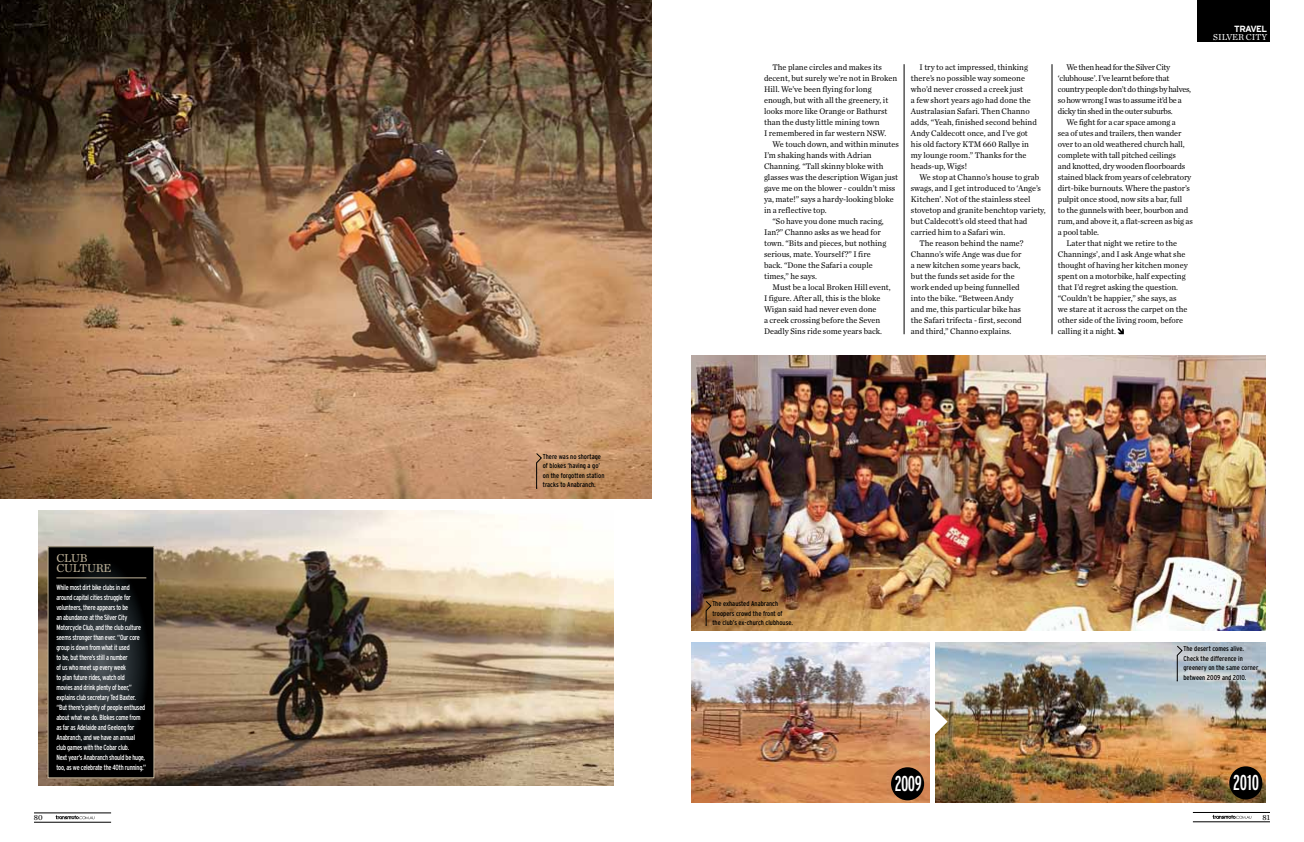
<style>
.page{position:relative;width:1304px;height:842px;background:#fff}
.page>*{position:absolute;margin:0;border:0;box-sizing:border-box;transform-origin:0 0}
.t1{font:extra-condensed 21.5px "Interstate";letter-spacing:-.015em;color:#fff;scale:.95 1}
.t2{font:12px/10px "Chronicle Text G1";letter-spacing:-.01em;color:#c2b59b}
.t3{font:9px "Chronicle Text G1";color:#fff}
.t4{font:700 9px "Interstate";letter-spacing:-.06em;color:#fff}
.t5{font:8.5px/11px "Chronicle Text G1";color:#000}
.t6{font:8.5px "Chronicle Text G1";letter-spacing:-.03em;color:#000}
.t7{font:8px "Chronicle Text G1";color:#000}
.t8{font:condensed 7.5px/10px "Interstate";letter-spacing:-.03em;color:#fff;scale:.9 1}
.t9{font:condensed 7px/9.5px "Interstate";color:#000}
</style>
<div class="page">
<img style="left:0;top:0;width:652px;height:499px">
<svg style="left:1118px;top:328px;width:6px;height:6px"></svg>
<img style="left:692px;top:356px;width:574px;height:275px">
<img style="left:39px;top:510px;width:574px;height:275px">
<img style="left:935px;top:642px;width:331px;height:160px">
<img style="left:692px;top:642px;width:238px;height:160px">
<hr style="left:904px;top:64px;width:1px;height:270px;background:#000">
<hr style="left:1052px;top:64px;width:1px;height:270px;background:#000">
<svg style="left:1177px;top:646px;width:5px;height:36px"></svg>
<svg style="left:706px;top:601px;width:5px;height:25px"></svg>
<svg style="left:50px;top:548px;width:102px;height:228px;background:#14171a"></svg>
<hr style="left:56px;top:578px;width:90px;height:1px;background:#c2b59b">
<svg style="left:935px;top:708px;width:13px;height:27px"></svg>
<div style="left:1229px;top:766px;width:33px;height:33px;background:#000;border-radius:50%"></div>
<div style="left:891px;top:767px;width:33px;height:33px;background:#000;border-radius:50%"></div>
<svg style="left:536px;top:453px;width:6px;height:36px"></svg>
<div style="left:1197px;top:0;width:73px;height:42px;background:#000"></div>
<svg style="left:1212px;top:815px;width:39px;height:4px"></svg>
<hr style="left:1193px;top:812px;width:77px;height:1px;background:#000">
<hr style="left:1193px;top:821px;width:77px;height:1px;background:#000">
<svg style="left:55px;top:815px;width:39px;height:4px"></svg>
<hr style="left:34px;top:813px;width:77px;height:1px;background:#000">
<hr style="left:34px;top:822px;width:77px;height:1px;background:#000">
<h2 class="t2" style="left:56px;top:552px;width:48px">club culture</h2>
<p class="t8" style="left:56px;top:582px;width:101px">While most dirt bike clubs in and around capital cities struggle for volunteers, there appears to be<br>an abundance at the Silver City Motorcycle Club, and the club culture seems stronger than ever. “Our core group is down from what it used<br>to be, but there’s still a number<br>of us who meet up every week<br>to plan future rides, watch old<br>movies and drink plenty of beer,” explains club secretary Ted Baxter. “But there’s plenty of people enthused about what we do. Blokes come from as far as Adelaide and Geelong for Anabranch, and we have an annual club games with the Cobar club.<br>Next year’s Anabranch should be huge, too, as we celebrate the 40th running.”</p>
<p class="t9" style="left:543px;top:451px;width:63px">There was no shortage of blokes ‘having a go’ on the forgotten station tracks to Anabranch.</p>
<p class="t5" style="left:764px;top:61px;width:135px;text-indent:9px">The plane circles and makes its decent, but surely we’re not in Broken Hill. We’ve been flying for long enough, but with all the greenery, it looks more like Orange or Bathurst than the dusty little mining town<br>I remembered in far western NSW.</p>
<p class="t5" style="left:773px;top:138px;width:128px">We touch down, and within minutes</p>
<p class="t5" style="left:764px;top:149px;width:109px">I’m shaking hands with Adrian</p>
<p class="t5" style="left:764px;top:160px;width:121px">Channing. “Tall skinny bloke with</p>
<p class="t5" style="left:764px;top:171px;width:136px">glasses was the description Wigan just</p>
<p class="t5" style="left:764px;top:182px;width:133px">gave me on the blower - couldn’t miss</p>
<p class="t5" style="left:764px;top:193px;width:131px">ya, mate!” says a hardy-looking bloke</p>
<p class="t5" style="left:764px;top:204px;width:64px">in a reflective top.</p>
<p class="t5" style="left:773px;top:215px;width:113px">“So have you done much racing,</p>
<p class="t5" style="left:764px;top:226px;width:118px">Ian?” Channo asks as we head for</p>
<p class="t5" style="left:764px;top:237px;width:124px">town. “Bits and pieces, but nothing</p>
<p class="t5" style="left:764px;top:248px;width:108px">serious, mate. Yourself?” I fire</p>
<p class="t5" style="left:764px;top:259px;width:110px">back. “Done the Safari a couple</p>
<p class="t5" style="left:764px;top:270px;width:55px">times,” he says.</p>
<p class="t5" style="left:773px;top:281px;width:120px">Must be a local Broken Hill event,</p>
<p class="t5" style="left:764px;top:292px;width:118px">I figure. After all, this is the bloke</p>
<p class="t5" style="left:764px;top:303px;width:114px">Wigan said had never even done</p>
<p class="t5" style="left:764px;top:314px;width:118px">a creek crossing before the Seven</p>
<p class="t5" style="left:764px;top:325px;width:120px">Deadly Sins ride some years back.</p>
<p class="t5" style="left:911px;top:61px;width:127px;text-indent:9px">I try to act impressed, thinking there’s no possible way someone who’d never crossed a creek just<br>a few short years ago had done the<br>Australasian Safari. Then Channo adds, “Yeah, finished second behind<br>Andy Caldecott once, and I’ve got his old factory KTM 660 Rallye in my lounge room.” Thanks for the heads-up, Wigs!</p>
<p class="t5" style="left:919px;top:171px;width:121px">We stop at Channo’s house to grab</p>
<p class="t5" style="left:911px;top:182px;width:131px">swags, and I get introduced to ‘Ange’s</p>
<p class="t5" style="left:911px;top:193px;width:121px">Kitchen’. Not of the stainless steel</p>
<p class="t5" style="left:911px;top:204px;width:136px">stovetop and granite benchtop variety,</p>
<p class="t5" style="left:911px;top:215px;width:118px">but Caldecott’s old steed that had</p>
<p class="t5" style="left:911px;top:226px;width:96px">carried him to a Safari win.</p>
<p class="t5" style="left:919px;top:237px;width:106px">The reason behind the name?</p>
<p class="t5" style="left:911px;top:248px;width:112px">Channo’s wife Ange was due for</p>
<p class="t5" style="left:911px;top:259px;width:111px">a new kitchen some years back,</p>
<p class="t5" style="left:911px;top:270px;width:105px">but the funds set aside for the</p>
<p class="t5" style="left:911px;top:281px;width:110px">work ended up being funnelled</p>
<p class="t5" style="left:911px;top:292px;width:104px">into the bike. “Between Andy</p>
<p class="t5" style="left:911px;top:303px;width:112px">and me, this particular bike has</p>
<p class="t5" style="left:911px;top:314px;width:112px">the Safari trifecta - first, second</p>
<p class="t5" style="left:911px;top:325px;width:102px">and third,” Channo explains.</p>
<p class="t6" style="left:1066px;top:61px;width:106px">We then head for the Silver City</p>
<p class="t6" style="left:1058px;top:72px;width:113px">‘clubhouse’. I’ve learnt before that</p>
<p class="t6" style="left:1058px;top:83px;width:135px">country people don’t do things by halves,</p>
<p class="t6" style="left:1058px;top:94px;width:125px">so how wrong I was to assume it’d be a</p>
<p class="t6" style="left:1058px;top:105px;width:116px">dicky tin shed in the outer suburbs.</p>
<p class="t5" style="left:1066px;top:116px;width:111px">We fight for a car space among a</p>
<p class="t5" style="left:1058px;top:127px;width:125px">sea of utes and trailers, then wander</p>
<p class="t5" style="left:1058px;top:138px;width:128px">over to an old weathered church hall,</p>
<p class="t5" style="left:1058px;top:149px;width:119px">complete with tall pitched ceilings</p>
<p class="t5" style="left:1058px;top:160px;width:129px">and knotted, dry wooden floorboards</p>
<p class="t5" style="left:1058px;top:171px;width:135px">stained black from years of celebratory</p>
<p class="t5" style="left:1058px;top:182px;width:134px">dirt-bike burnouts. Where the pastor’s</p>
<p class="t5" style="left:1058px;top:193px;width:126px">pulpit once stood, now sits a bar, full</p>
<p class="t5" style="left:1058px;top:204px;width:132px">to the gunnels with beer, bourbon and</p>
<p class="t5" style="left:1058px;top:215px;width:136px">rum, and above it, a flat-screen as big as</p>
<p class="t5" style="left:1058px;top:226px;width:43px">a pool table.</p>
<p class="t5" style="left:1066px;top:237px;width:112px">Later that night we retire to the</p>
<p class="t5" style="left:1058px;top:248px;width:129px">Channings’, and I ask Ange what she</p>
<p class="t5" style="left:1058px;top:259px;width:131px">thought of having her kitchen money</p>
<p class="t5" style="left:1058px;top:270px;width:129px">spent on a motorbike, half expecting</p>
<p class="t5" style="left:1058px;top:281px;width:122px">that I’d regret asking the question.</p>
<p class="t5" style="left:1058px;top:292px;width:120px">“Couldn’t be happier,” she says, as</p>
<p class="t5" style="left:1058px;top:303px;width:131px">we stare at it across the carpet on the</p>
<p class="t5" style="left:1058px;top:314px;width:127px">other side of the living room, before</p>
<p class="t5" style="left:1058px;top:325px;width:60px">calling it a night.</p>
<p class="t4" style="left:1234px;top:24px;width:34px">TRAVEL</p>
<p class="t3" style="left:1213px;top:30px;width:7px">silver</p>
<p class="t3" style="left:1246px;top:30px;width:7px">city</p>
<p class="t9" style="left:712px;top:599px;width:82px">The exhausted Anabranch troopers crowd the front of<br>the club’s ex-church clubhouse.</p>
<p class="t9" style="left:1183px;top:644px;width:76px">The desert comes alive.<br>Check the difference in greenery on the same corner between 2009 and 2010.</p>
<h1 class="t1" style="left:895px;top:772px;width:30px">2009</h1>
<h1 class="t1" style="left:1233px;top:771px;width:29px">2010</h1>
<p class="t7" style="left:34px;top:811px;width:10px">80</p>
<p class="t7" style="left:1262px;top:811px;width:9px">81</p>
</div>
